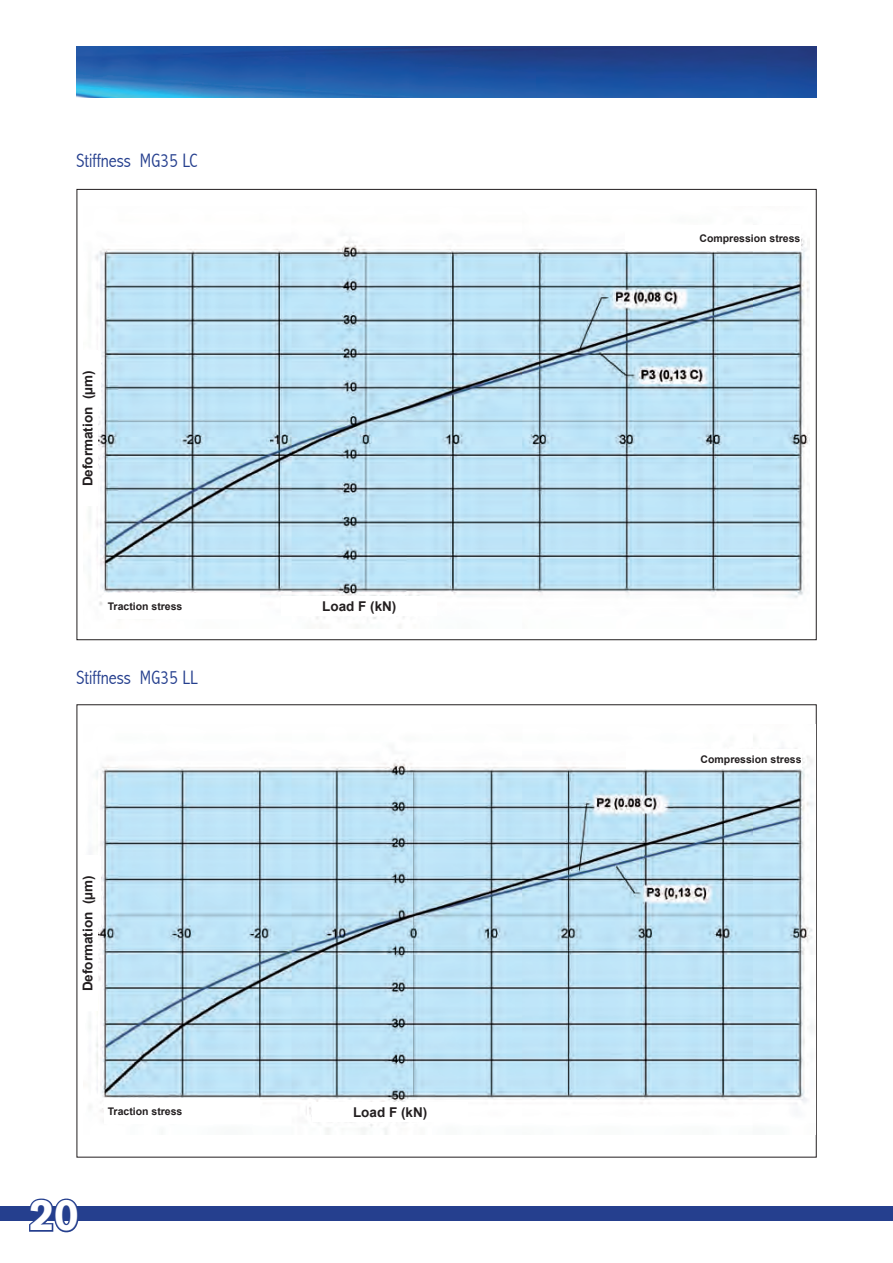
<style>
.page{position:relative;width:893px;height:1263px;background:#fff}
.page>*{position:absolute;margin:0;border:0;box-sizing:border-box;transform-origin:0 0}
.t1{font:700 43.5px "Ad Grotesk SB";color:#fff}
.t2{font:300 condensed 19.5px "Abadi";color:#253f8e}
.t3{font:700 13.5px "Arial";color:#231f20}
.t4{font:700 10.5px "Arial";color:#231f20}
</style>
<div class="page">
<div style="left:0;top:1205px;width:893px;height:15px;background:#253f8e"></div>
<svg style="left:26px;top:1198px;width:54px;height:35px"></svg>
<img style="left:89px;top:738px;width:724px;height:397px">
<img style="left:89px;top:238px;width:720px;height:390px">
<img style="left:77px;top:46px;width:739px;height:52px">
<div style="left:90px;top:351px;width:11px;height:56px;background:#fff"></div>
<div style="left:78px;top:351px;width:19px;height:155px;background:#fff"></div>
<div style="left:105px;top:593px;width:155px;height:25px;background:#fff"></div>
<div style="left:282px;top:596px;width:155px;height:19px;background:#fff"></div>
<div style="left:625px;top:225px;width:175px;height:26px;background:#fff"></div>
<div style="left:90px;top:856px;width:11px;height:71px;background:#fff"></div>
<div style="left:78px;top:856px;width:19px;height:155px;background:#fff"></div>
<div style="left:105px;top:1098px;width:155px;height:25px;background:#fff"></div>
<div style="left:313px;top:1102px;width:155px;height:19px;background:#fff"></div>
<div style="left:626px;top:749px;width:175px;height:20px;background:#fff"></div>
<p class="t2" style="left:76px;top:149px;width:123px">Stiffness MG35 LC</p>
<p class="t3" style="left:80px;top:486px;width:117px;rotate:-90deg">Deformation (µm)</p>
<p class="t4" style="left:108px;top:600px;width:76px">Traction stress</p>
<p class="t3" style="left:322px;top:598px;width:76px">Load F (kN)</p>
<p class="t2" style="left:76px;top:666px;width:123px">Stiffness MG35 LL</p>
<p class="t3" style="left:80px;top:991px;width:117px;rotate:-90deg">Deformation (µm)</p>
<p class="t4" style="left:108px;top:1105px;width:76px">Traction stress</p>
<p class="t3" style="left:353px;top:1104px;width:76px">Load F (kN)</p>
<h1 class="t1" style="left:29px;top:1188px;width:52px">20</h1>
<p class="t4" style="left:699px;top:232px;width:102px">Compression stress</p>
<p class="t4" style="left:701px;top:753px;width:102px">Compression stress</p>
</div>
